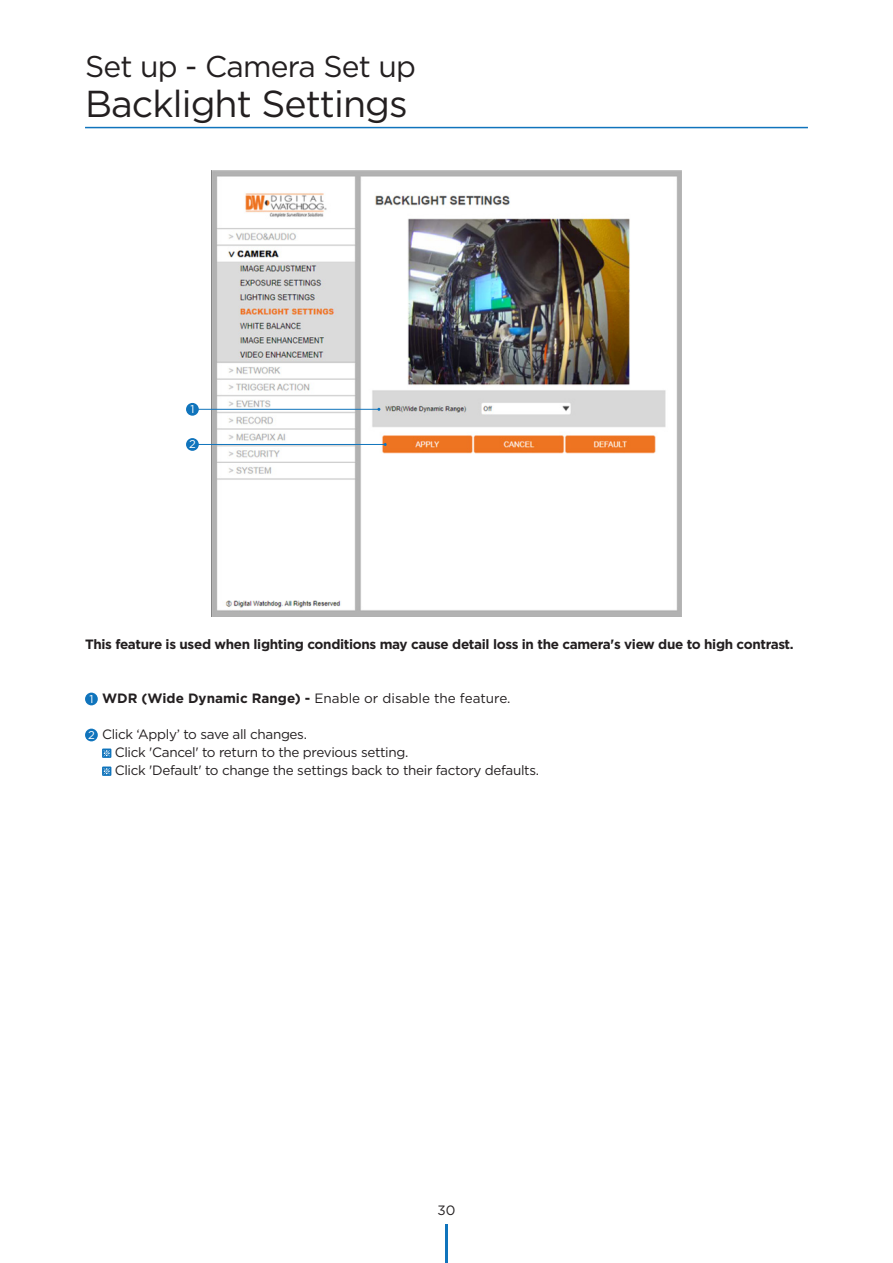
<style>
.page{position:relative;width:893px;height:1263px;background:#fff}
.page>*{position:absolute;margin:0;border:0;box-sizing:border-box;transform-origin:0 0}
.t1{font:37.5px "Gotham";letter-spacing:-.025em;color:#231f20}
.t2{font:30px "Gotham";letter-spacing:-.025em;color:#231f20}
.t3{font:13.5px "Gotham";letter-spacing:-.025em;color:#231f20}
.t4{font:700 13.5px "Gotham";letter-spacing:-.025em;color:#231f20}
.t5{font:13.5px "Gotham";color:#231f20}
.t6{font:11.25px "Gotham";color:#fff}
.s1{font-weight:700}
</style>
<div class="page">
<hr style="left:85px;top:127px;width:723px;height:1px;background:#1074bc">
<hr style="left:445px;top:1225px;width:3px;height:38px;background:#1074bc">
<img style="left:211px;top:171px;width:471px;height:446px">
<div style="left:85px;top:693px;width:13px;height:12px;background:#1074bc;border-radius:50%"></div>
<div style="left:85px;top:729px;width:13px;height:12px;background:#1074bc;border-radius:50%"></div>
<svg style="left:102px;top:748px;width:9px;height:10px"></svg>
<svg style="left:103px;top:750px;width:7px;height:6px"></svg>
<svg style="left:102px;top:766px;width:9px;height:10px"></svg>
<svg style="left:103px;top:768px;width:7px;height:6px"></svg>
<hr style="left:192px;top:409px;width:187px;height:1px;background:#1074bc">
<div style="left:186px;top:403px;width:13px;height:13px;background:#1074bc;border-radius:50%"></div>
<hr style="left:192px;top:444px;width:193px;height:1px;background:#1074bc">
<div style="left:186px;top:438px;width:13px;height:13px;background:#1074bc;border-radius:50%"></div>
<p class="t2" style="left:85px;top:47px;width:333px">Set up - Camera Set up</p>
<p class="t1" style="left:85px;top:80px;width:324px">Backlight Settings</p>
<p class="t6" style="left:190px;top:402px;width:6px">1</p>
<p class="t6" style="left:189px;top:437px;width:8px">2</p>
<p class="t4" style="left:85px;top:636px;width:710px">This feature is used when lighting conditions may cause detail loss in the camera's view due to high contrast.</p>
<p class="t6" style="left:89px;top:692px;width:6px">1</p>
<p class="t5" style="left:102px;top:690px;width:410px"><span class="s1">WDR (Wide Dynamic Range) -</span> Enable or disable the feature.</p>
<p class="t6" style="left:88px;top:728px;width:8px">2</p>
<p class="t3" style="left:102px;top:726px;width:206px">Click ‘Apply’ to save all changes.</p>
<p class="t3" style="left:115px;top:744px;width:295px">Click 'Cancel' to return to the previous setting.</p>
<p class="t3" style="left:115px;top:762px;width:426px">Click 'Default' to change the settings back to their factory defaults.</p>
<p class="t3" style="left:437px;top:1201px;width:19px">30</p>
</div>
